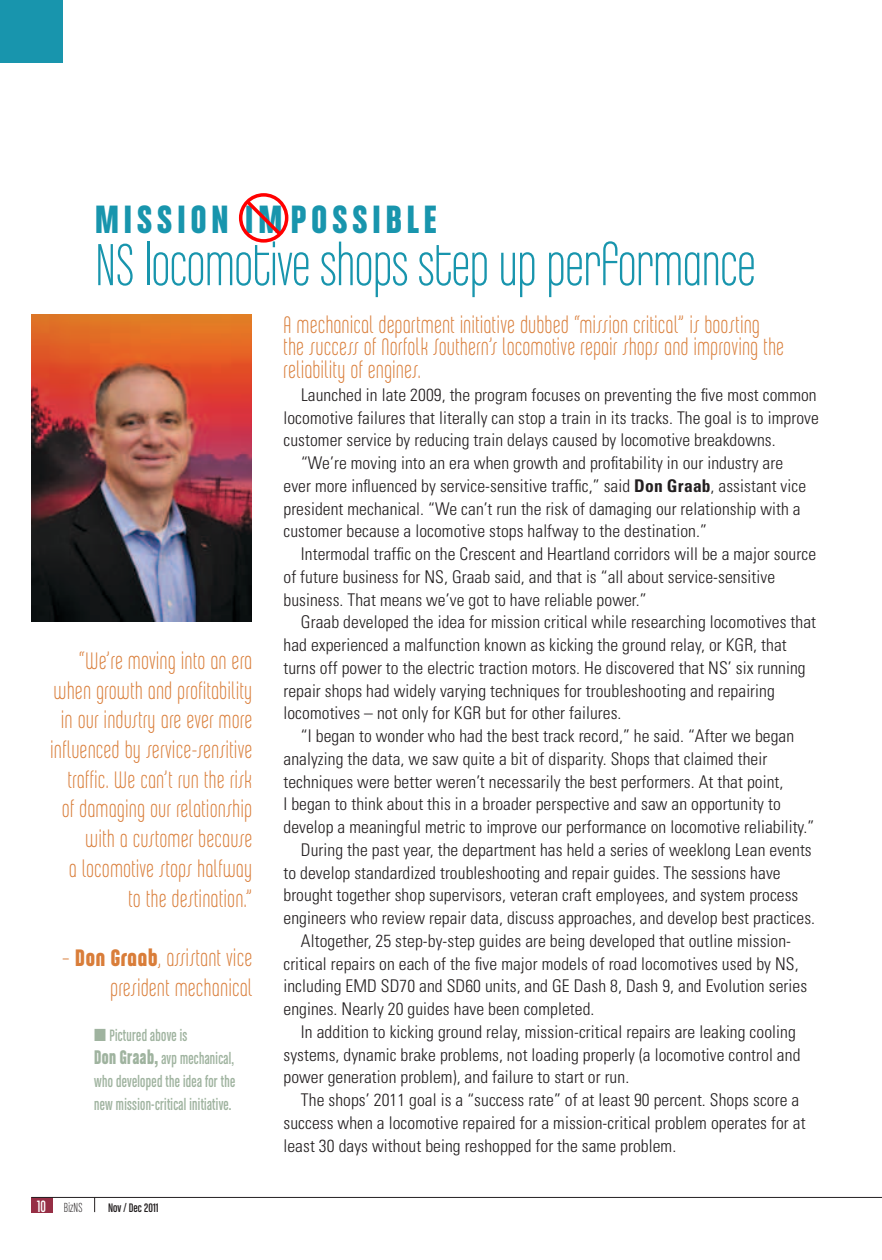
<style>
.page{position:relative;width:882px;height:1260px;background:#fff}
.page>*{position:absolute;margin:0;border:0;box-sizing:border-box;transform-origin:0 0}
.t1{font:63px "Chalet Comprime Milan Eighty";color:#1895ad}
.t2{font:42px "Chalet Comprime Hong Kong Eighty";letter-spacing:.12em;color:#1895ad}
.t3{font:25.38px/29.8px "Chalet Comprime Milan Seventy";letter-spacing:.03em;color:#d97d39;text-align:right}
.t4{font:300 condensed 17.5px "Univers LT Std";letter-spacing:.005em;color:#231f20}
.t5{font:17.5px/22.8px "Chalet Comprime Cologne Sixty";letter-spacing:.02em;color:#9fb39f;scale:.9 1}
.t6{font:14px "Chalet Comprime Milan Eighty";letter-spacing:.015em;color:#231f20}
.t7{font:13.12px "Chalet Comprime Cologne Eighty";color:#231f20}
.s1{font-family:"Chalet Comprime Hong Kong Seventy"}
.s2{font-family:"Chalet Comprime Hong Kong Sixty";font-size:21px}
.s3{font-family:"Chalet Comprime Cologne Seventy";font-size:17.5px;color:#fff}
.s4{font-weight:700}
</style>
<div class="page">
<div style="left:32px;top:1197px;width:21px;height:15px;background:#962e45"></div>
<hr style="left:31px;top:1197px;width:851px;height:1px;background:#231f20">
<svg style="left:94px;top:1198px;width:1px;height:14px"></svg>
<div style="left:0;top:0;width:63px;height:63px;background:#1895ad"></div>
<div style="left:239px;top:193px;width:49px;height:50px;border:4px solid #f00;border-radius:50%"></div>
<svg style="left:243px;top:197px;width:41px;height:42px"></svg>
<img style="left:31px;top:315px;width:221px;height:307px">
<h2 class="t2" style="left:95px;top:194px;width:343px">MISSION IM POSSIBLE</h2>
<h1 class="t1" style="left:95px;top:231px;width:662px">NS locomotive shops step up performance</h1>
<p class="t3" style="left:51px;top:645px;width:203px">“We’re moving into an era when growth and profitability in our industry are ever more influenced by service-sensitive traffic. We can’t run the risk of damaging our relationship with a customer because<br>a locomotive stops halfway<br>to the destination.”</p>
<h3 class="t3" style="left:62px;top:943px;width:191px">– <span class="s1">Don Graab</span>, assistant vice president mechanical</h3>
<p class="t5" style="left:94px;top:1024px;width:158px">■ Pictured above is<br><span class="s2">Don Graab,</span> avp mechanical, who developed the idea for the new mission-critical initiative.</p>
<p class="t6" style="left:37px;top:1200px;width:47px"><span class="s3">10</span> BizNS</p>
<p class="t7" style="left:108px;top:1200px;width:52px">Nov / Dec 2011</p>
<h3 class="t3" style="left:284px;top:313px;width:502px;line-height:22.8px;text-align:left">A mechanical department initiative dubbed “mission critical” is boosting the success of Norfolk Southern’s locomotive repair shops and improving the reliability of engines.</h3>
<p class="t4" style="left:301px;top:384px;width:517px">Launched in late 2009, the program focuses on preventing the five most common</p>
<p class="t4" style="left:284px;top:407px;width:537px">locomotive failures that literally can stop a train in its tracks. The goal is to improve</p>
<p class="t4" style="left:284px;top:430px;width:494px">customer service by reducing train delays caused by locomotive breakdowns.</p>
<p class="t4" style="left:301px;top:453px;width:484px">“We’re moving into an era when growth and profitability in our industry are</p>
<p class="t4" style="left:284px;top:475px;width:524px">ever more influenced by service-sensitive traffic,” said <span class="s4">Don Graab</span>, assistant vice</p>
<p class="t4" style="left:283px;top:498px;width:519px">president mechanical. “We can’t run the risk of damaging our relationship with a</p>
<p class="t4" style="left:283px;top:521px;width:425px">customer because a locomotive stops halfway to the destination.”</p>
<p class="t4" style="left:301px;top:544px;width:517px">Intermodal traffic on the Crescent and Heartland corridors will be a major source</p>
<p class="t4" style="left:283px;top:566px;width:493px">of future business for NS, Graab said, and that is “all about service-sensitive</p>
<p class="t4" style="left:283px;top:589px;width:365px">business. That means we’ve got to have reliable power.”</p>
<p class="t4" style="left:301px;top:612px;width:517px">Graab developed the idea for mission critical while researching locomotives that</p>
<p class="t4" style="left:283px;top:635px;width:505px">had experienced a malfunction known as kicking the ground relay, or KGR, that</p>
<p class="t4" style="left:283px;top:657px;width:524px">turns off power to the electric traction motors. He discovered that NS’ six running</p>
<p class="t4" style="left:283px;top:680px;width:493px">repair shops had widely varying techniques for troubleshooting and repairing</p>
<p class="t4" style="left:283px;top:703px;width:339px">locomotives – not only for KGR but for other failures.</p>
<p class="t4" style="left:301px;top:726px;width:495px">“I began to wonder who had the best track record,” he said. “After we began</p>
<p class="t4" style="left:283px;top:748px;width:485px">analyzing the data, we saw quite a bit of disparity. Shops that claimed their</p>
<p class="t4" style="left:283px;top:771px;width:502px">techniques were better weren’t necessarily the best performers. At that point,</p>
<p class="t4" style="left:283px;top:794px;width:499px">I began to think about this in a broader perspective and saw an opportunity to</p>
<p class="t4" style="left:283px;top:817px;width:532px">develop a meaningful metric to improve our performance on locomotive reliability.”</p>
<p class="t4" style="left:301px;top:839px;width:512px">During the past year, the department has held a series of weeklong Lean events</p>
<p class="t4" style="left:283px;top:862px;width:499px">to develop standardized troubleshooting and repair guides. The sessions have</p>
<p class="t4" style="left:283px;top:885px;width:516px">brought together shop supervisors, veteran craft employees, and system process</p>
<p class="t4" style="left:283px;top:908px;width:533px">engineers who review repair data, discuss approaches, and develop best practices.</p>
<p class="t4" style="left:301px;top:930px;width:492px">Altogether, 25 step-by-step guides are being developed that outline mission-</p>
<p class="t4" style="left:283px;top:953px;width:517px">critical repairs on each of the five major models of road locomotives used by NS,</p>
<p class="t4" style="left:283px;top:976px;width:525px">including EMD SD70 and SD60 units, and GE Dash 8, Dash 9, and Evolution series</p>
<p class="t4" style="left:283px;top:999px;width:312px">engines. Nearly 20 guides have been completed.</p>
<p class="t4" style="left:301px;top:1021px;width:496px">In addition to kicking ground relay, mission-critical repairs are leaking cooling</p>
<p class="t4" style="left:283px;top:1044px;width:518px">systems, dynamic brake problems, not loading properly (a locomotive control and</p>
<p class="t4" style="left:283px;top:1067px;width:347px">power generation problem), and failure to start or run.</p>
<p class="t4" style="left:301px;top:1090px;width:500px">The shops’ 2011 goal is a “success rate” of at least 90 percent. Shops score a</p>
<p class="t4" style="left:283px;top:1112px;width:524px">success when a locomotive repaired for a mission-critical problem operates for at</p>
<p class="t4" style="left:283px;top:1135px;width:394px">least 30 days without being reshopped for the same problem.</p>
</div>
